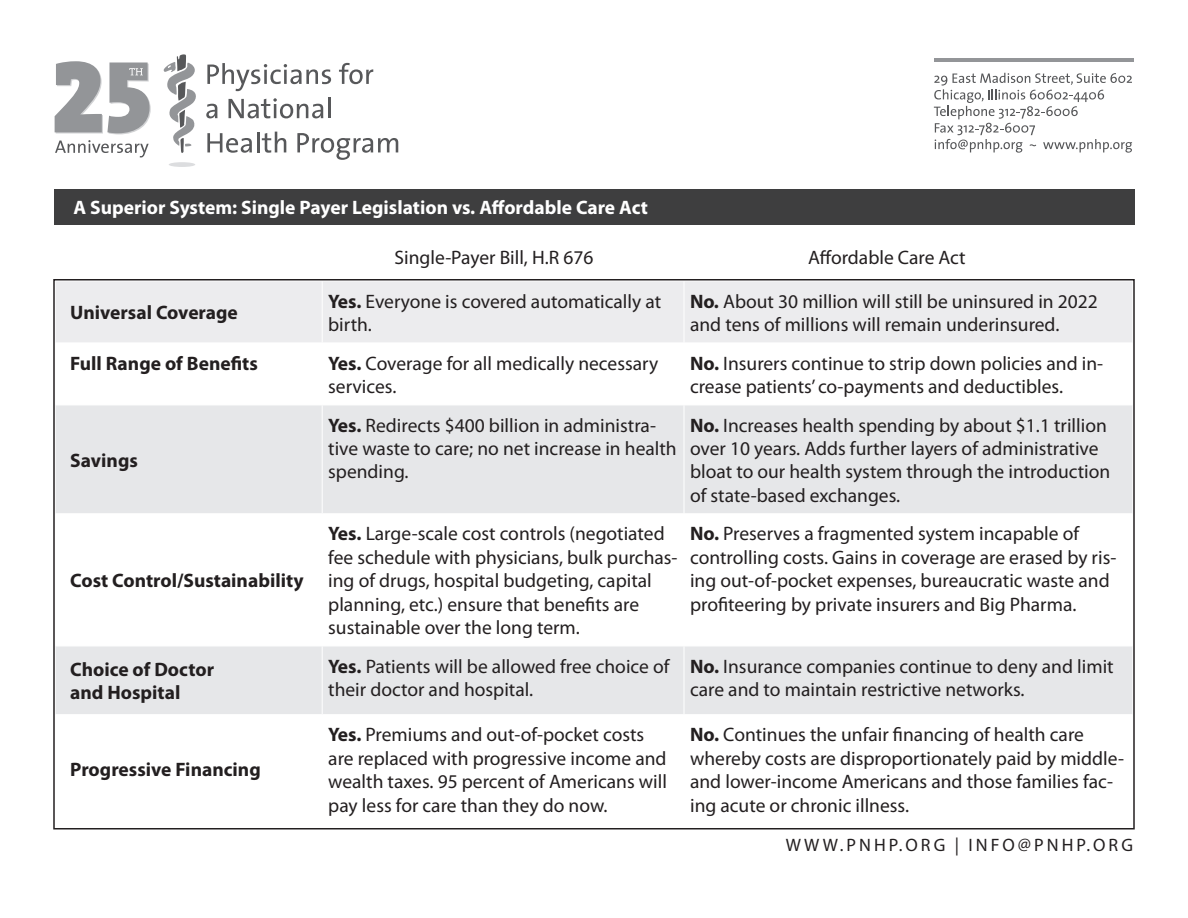
<style>
.page{position:relative;width:1188px;height:918px;background:#fff}
.page>*{position:absolute;margin:0;border:0;box-sizing:border-box;transform-origin:0 0}
.t1{font:19.5px/23.4px "Myriad Pro";color:#231f20}
.t2{font:700 19.5px/23.4px "Myriad Pro";color:#231f20}
.t3{font:700 19.5px "Myriad Pro";color:#fff}
.t4{font:18px "Myriad Pro";letter-spacing:.17em;color:#231f20}
.s1{font-weight:700}
</style>
<div class="page">
<div style="left:56px;top:282px;width:1076px;height:60px;background:#ececee"></div>
<svg style="left:56px;top:406px;width:1076px;height:308px;fill:#e6e7e9"></svg>
<hr style="left:322px;top:281px;width:1px;height:62px;background:#fff">
<hr style="left:684px;top:281px;width:1px;height:62px;background:#fff">
<hr style="left:322px;top:405px;width:1px;height:108px;background:#fff">
<hr style="left:684px;top:405px;width:1px;height:108px;background:#fff">
<hr style="left:55px;top:513px;width:267px;height:1px;background:#fff">
<hr style="left:322px;top:513px;width:362px;height:1px;background:#fff">
<hr style="left:322px;top:514px;width:1px;height:132px;background:#fff">
<hr style="left:684px;top:513px;width:449px;height:1px;background:#fff">
<hr style="left:684px;top:514px;width:1px;height:132px;background:#fff">
<hr style="left:55px;top:646px;width:267px;height:1px;background:#fff">
<hr style="left:322px;top:646px;width:362px;height:1px;background:#fff">
<hr style="left:322px;top:646px;width:1px;height:68px;background:#fff">
<hr style="left:684px;top:646px;width:449px;height:1px;background:#fff">
<hr style="left:684px;top:646px;width:1px;height:68px;background:#fff">
<div style="left:54px;top:189px;width:1081px;height:36px;background:#3e3e3f"></div>
<svg style="left:207px;top:63px;width:124px;height:28px"></svg>
<svg style="left:339px;top:63px;width:34px;height:21px"></svg>
<svg style="left:206px;top:104px;width:11px;height:14px"></svg>
<svg style="left:229px;top:98px;width:94px;height:20px"></svg>
<hr style="left:328px;top:97px;width:3px;height:21px;background:#57585a">
<svg style="left:207px;top:133px;width:45px;height:20px"></svg>
<hr style="left:257px;top:132px;width:2px;height:20px;background:#57585a">
<svg style="left:262px;top:132px;width:24px;height:21px"></svg>
<svg style="left:297px;top:133px;width:101px;height:27px"></svg>
<svg style="left:55px;top:140px;width:94px;height:17px"></svg>
<svg style="left:55px;top:61px;width:96px;height:73px"></svg>
<div style="left:169px;top:162px;width:26px;height:5px;background:#dcdddf;border-radius:50%"></div>
<svg style="left:164px;top:54px;width:32px;height:99px"></svg>
<hr style="left:935px;top:58px;width:199px;height:4px;background:#939598">
<svg style="left:934px;top:73px;width:198px;height:80px"></svg>
<p class="t3" style="left:74px;top:195px;width:576px">A Superior System: Single Payer Legislation vs. Affordable Care Act</p>
<p class="t1" style="left:395px;top:245px;width:200px">Single-Payer Bill, H.R 676</p>
<p class="t1" style="left:808px;top:245px;width:159px">Affordable Care Act</p>
<p class="t2" style="left:70px;top:300px;width:169px">Universal Coverage</p>
<p class="t1" style="left:328px;top:289px;width:334px"><span class="s1">Yes.</span> Everyone is covered automatically at birth.</p>
<p class="t1" style="left:690px;top:289px;width:409px"><span class="s1">No.</span> About 30 million will still be uninsured in 2022 and tens of millions will remain underinsured.</p>
<p class="t2" style="left:70px;top:351px;width:189px">Full Range of Benefits</p>
<p class="t1" style="left:328px;top:351px;width:332px"><span class="s1">Yes.</span> Coverage for all medically necessary services.</p>
<p class="t1" style="left:690px;top:351px;width:415px"><span class="s1">No.</span> Insurers continue to strip down policies and in&shy;crease patients’ co-payments and deductibles.</p>
<p class="t2" style="left:70px;top:448px;width:69px">Savings</p>
<p class="t2" style="left:70px;top:568px;width:235px">Cost Control/Sustainability</p>
<p class="t1" style="left:328px;top:413px;width:350px"><span class="s1">Yes.</span> Redirects $400 billion in administra&shy;tive waste to care; no net increase in health spending.</p>
<p class="t1" style="left:690px;top:413px;width:422px"><span class="s1">No.</span> Increases health spending by about $1.1 trillion over 10 years. Adds further layers of administrative bloat to our health system through the introduction of state-based exchanges.</p>
<p class="t1" style="left:328px;top:522px;width:351px"><span class="s1">Yes.</span> Large-scale cost controls (negotiated fee schedule with physicians, bulk purchas&shy;ing of drugs, hospital budgeting, capital planning, etc.) ensure that benefits are sustainable over the long term.</p>
<p class="t1" style="left:690px;top:522px;width:428px"><span class="s1">No.</span> Preserves a fragmented system incapable of controlling costs. Gains in coverage are erased by ris&shy;ing out-of-pocket expenses, bureaucratic waste and profiteering by private insurers and Big Pharma.</p>
<p class="t2" style="left:70px;top:657px;width:145px">Choice of Doctor and Hospital</p>
<p class="t1" style="left:328px;top:654px;width:343px"><span class="s1">Yes.</span> Patients will be allowed free choice of their doctor and hospital.</p>
<p class="t1" style="left:690px;top:654px;width:425px"><span class="s1">No.</span> Insurance companies continue to deny and limit care and to maintain restrictive networks.</p>
<p class="t2" style="left:70px;top:758px;width:192px">Progressive Financing</p>
<p class="t1" style="left:328px;top:723px;width:340px"><span class="s1">Yes.</span> Premiums and out-of-pocket costs are replaced with progressive income and wealth taxes. 95 percent of Americans will pay less for care than they do now.</p>
<p class="t1" style="left:690px;top:723px;width:436px"><span class="s1">No.</span> Continues the unfair financing of health care whereby costs are disproportionately paid by middle&shy;and lower-income Americans and those families fac&shy;ing acute or chronic illness.</p>
<p class="t4" style="left:786px;top:834px;width:148px">www.p nhp.org</p>
<p class="t4" style="left:955px;top:834px;width:166px">| i nfo@p nhp.org</p>
</div>
